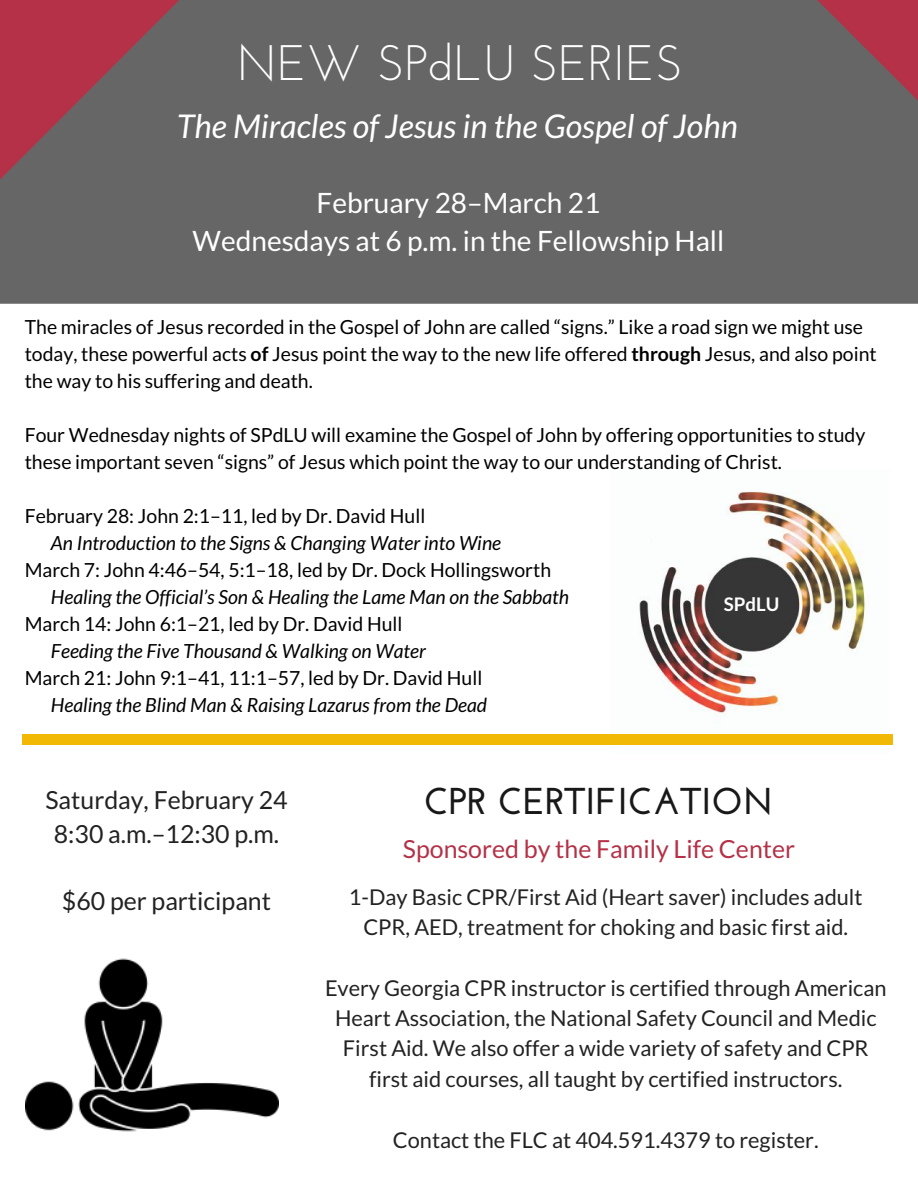
<style>
.page{position:relative;width:918px;height:1188px;background:#fff}
.page>*{position:absolute;margin:0;border:0;box-sizing:border-box;transform-origin:0 0}
.t1{font:49.8px "Josefin Sans";color:#fff}
.t2{font:700 37.35px "Josefin Sans";color:#181818}
.t3{font:italic 32.7px "Lato";color:#fff}
.t4{font:28.05px/38.2px "Lato";color:#fff;text-align:center}
.t5{font:24.9px/33.8px "Lato";color:#222;text-align:center}
.t6{font:24.9px "Lato";color:#b43147}
.t7{font:21.75px/30.3px "Lato";color:#222;text-align:center}
.t8{font:19.5px/27px "Lato";color:#000}
.t9{font:italic 19.5px "Lato";color:#000}
.t10{font:700 18.75px "Lato";color:#fff}
.s1{font-weight:700}
</style>
<div class="page">
<div style="left:0;top:0;width:918px;height:304px;background:#666"></div>
<img style="left:611px;top:492px;width:279px;height:243px">
<svg style="left:0;top:0;width:435px;height:304px"></svg>
<div style="left:22px;top:735px;width:871px;height:10px;background:#f2b904"></div>
<img style="left:26px;top:958px;width:253px;height:174px">
<svg style="left:522px;top:0;width:396px;height:304px"></svg>
<h1 class="t1" style="left:236px;top:43px;width:448px">NEW SPdLU SERIES</h1>
<h3 class="t3" style="left:177px;top:106px;width:563px">The Miracles of Jesus in the Gospel of John</h3>
<h3 class="t4" style="left:193px;top:183px;width:533px">February 28–March 21<br>Wednesdays at 6 p.m. in the Fellowship Hall</h3>
<p class="t8" style="left:25px;top:313px;width:853px">The miracles of Jesus recorded in the Gospel of John are called “signs.” Like a road sign we might use today, these powerful acts <span class="s1">of</span> Jesus point the way to the new life offered <span class="s1">through</span> Jesus, and also point the way to his suffering and death.</p>
<p class="t8" style="left:25px;top:421px;width:842px">Four Wednesday nights of SPdLU will examine the Gospel of John by offering opportunities to study these important seven “signs” of Jesus which point the way to our understanding of Christ.</p>
<p class="t8" style="left:25px;top:502px;width:402px">February 28: John 2:1–11, led by Dr. David Hull</p>
<p class="t9" style="left:51px;top:531px;width:452px">An Introduction to the Signs &amp; Changing Water into Wine</p>
<p class="t8" style="left:25px;top:556px;width:528px">March 7: John 4:46–54, 5:1–18, led by Dr. Dock Hollingsworth</p>
<p class="t9" style="left:51px;top:585px;width:520px">Healing the Official’s Son &amp; Healing the Lame Man on the Sabbath</p>
<p class="t8" style="left:25px;top:610px;width:379px">March 14: John 6:1–21, led by Dr. David Hull</p>
<p class="t9" style="left:51px;top:639px;width:376px">Feeding the Five Thousand &amp; Walking on Water</p>
<p class="t8" style="left:25px;top:664px;width:459px">March 21: John 9:1–41, 11:1–57, led by Dr. David Hull</p>
<p class="t9" style="left:51px;top:693px;width:438px">Healing the Blind Man &amp; Raising Lazarus from the Dead</p>
<p class="t10" style="left:724px;top:592px;width:57px">SPdLU</p>
<p class="t5" style="left:45px;top:782px;width:244px">Saturday, February 24<br>8:30 a.m.–12:30 p.m.</p>
<p class="t5" style="left:62px;top:884px;width:211px">$60 per participant</p>
<h2 class="t2" style="left:424px;top:786px;width:351px">CPR CERTIFICATION</h2>
<p class="t6" style="left:403px;top:834px;width:394px">Sponsored by the Family Life Center</p>
<p class="t7" style="left:349px;top:881px;width:515px">1-Day Basic CPR/First Aid (Heart saver) includes adult<br>CPR, AED, treatment for choking and basic first aid.</p>
<p class="t7" style="left:325px;top:972px;width:563px">Every Georgia CPR instructor is certified through American Heart Association, the National Safety Council and Medic First Aid. We also offer a wide variety of safety and CPR first aid courses, all taught by certified instructors.</p>
<p class="t7" style="left:393px;top:1124px;width:427px">Contact the FLC at 404.591.4379 to register.</p>
</div>
